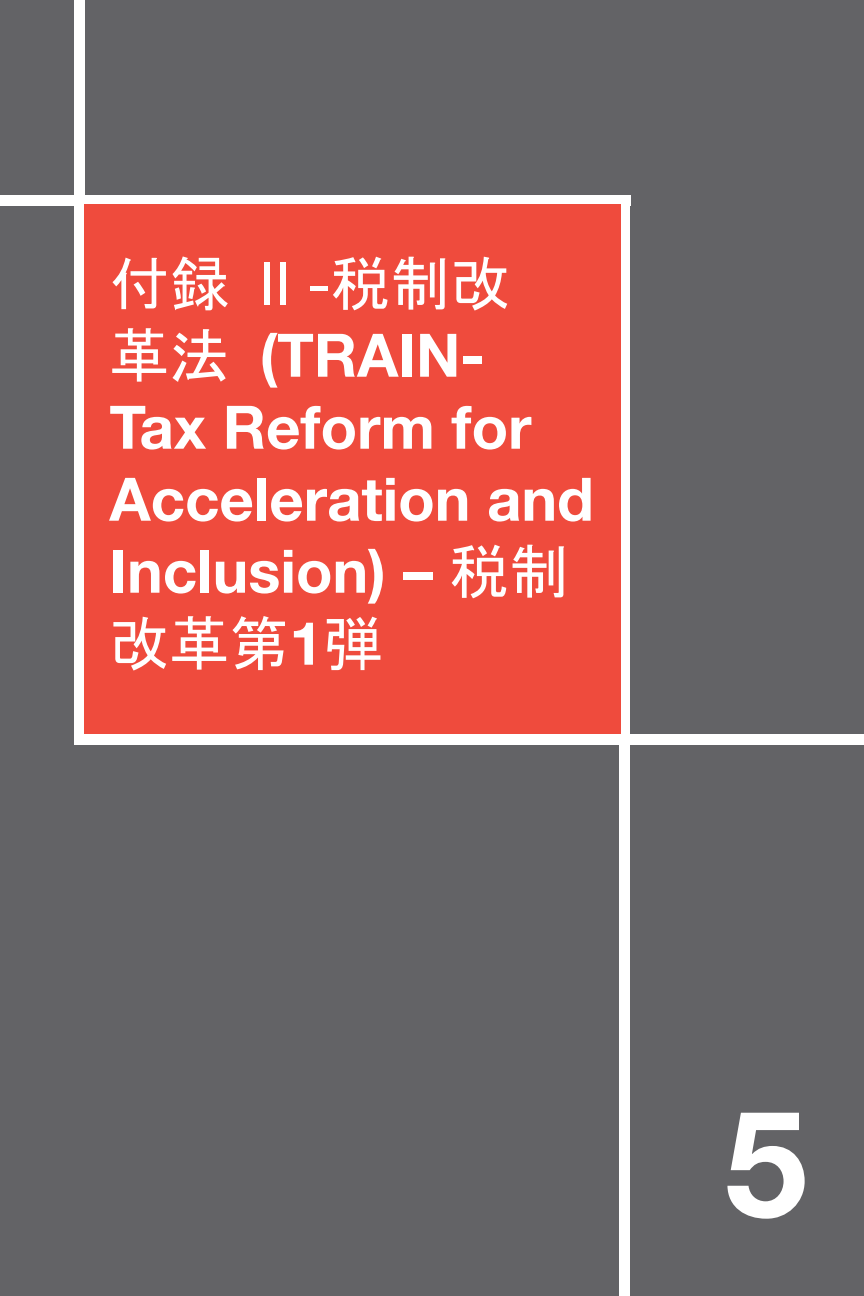
<style>
.page{position:relative;width:864px;height:1296px;background:#636366}
.page>*{position:absolute;margin:0;border:0;box-sizing:border-box;transform-origin:0 0}
.t1{font:700 148.4px "Helvetica Neue";color:#fff}
.t2{font:700 60px/72px "Helvetica Neue";color:#fff}
.t3{font:60px "MS Gothic";color:#fff}
.s1{font-family:"Helvetica Neue"}
.s2{font-family:"MS Gothic";font-weight:400}
.s3{font-family:"Helvetica Neue";font-weight:700}
</style>
<div class="page">
<div style="left:0;top:195px;width:631px;height:10px;background:#fff"></div>
<div style="left:74px;top:0;width:10px;height:744px;background:#fff"></div>
<div style="left:620px;top:196px;width:10px;height:1100px;background:#fff"></div>
<div style="left:79px;top:734px;width:785px;height:10px;background:#fff"></div>
<div style="left:85px;top:204px;width:536px;height:530px;background:#ef4b3d"></div>
<p class="t3" style="left:109px;top:253px;width:403px">付録 <span class="s1">II -</span>税制改</p>
<p class="t2" style="left:109px;top:318px;width:486px"><span class="s2">革法</span> (TRAIN-<br>Tax Reform for<br>Acceleration and<br>Inclusion) – <span class="s2">税制</span></p>
<p class="t3" style="left:109px;top:613px;width:275px">改革第<span class="s3">1</span>弾</p>
<h1 class="t1" style="left:725px;top:1072px;width:84px">5</h1>
</div>
